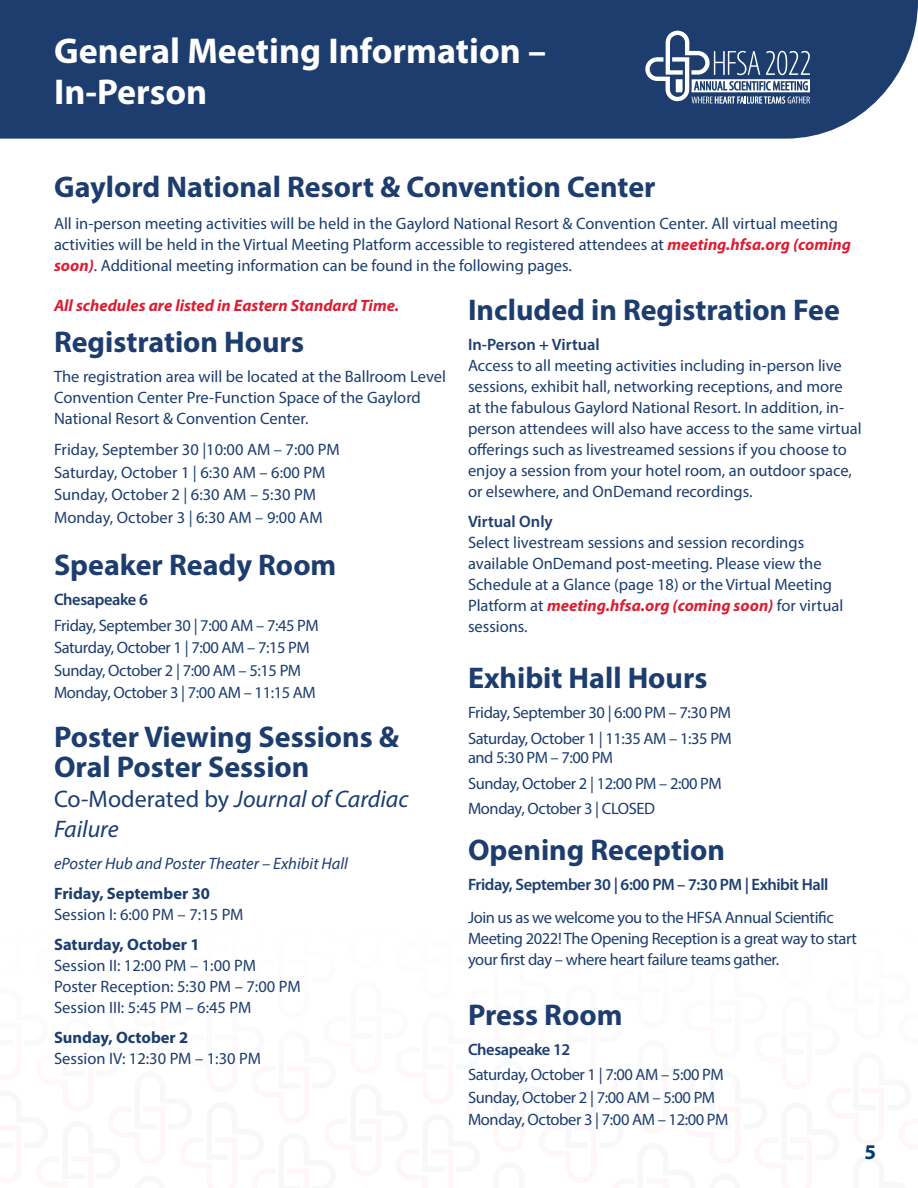
<style>
.page{position:relative;width:918px;height:1188px;background:#fff}
.page>*{position:absolute;margin:0;border:0;box-sizing:border-box;transform-origin:0 0}
.t1{font:700 36px/40.5px "Myriad Pro";color:#fff}
.t2{font:700 30px/30px "Myriad Pro";color:#1c3d6e}
.t3{font:italic 24px/30px "Myriad Pro";color:#1c3d6e}
.t4{font:700 21px "Myriad Pro";color:#003a70}
.t5{font:16.5px/21px "Myriad Pro";color:#1c3d6e}
.t6{font:16.5px/22.5px "Myriad Pro";letter-spacing:-.025em;color:#1c3d6e}
.t7{font:600 16.5px "Myriad Pro";letter-spacing:-.025em;color:#1c3d6e}
.t8{font:700 16.5px "Myriad Pro";color:#1c3d6e}
.t9{font:italic 700 16.5px "Myriad Pro";color:#dc1e33}
.t10{font:italic 16.5px "Myriad Pro";color:#1c3d6e}
.t11{font:600 16.5px "Myriad Pro";color:#1c3d6e}
.s1{font-weight:700;font-style:italic;color:#dc1e33}
.s2{font-style:normal}
</style>
<div class="page">
<div style="left:0;top:0;width:918px;height:139px;background:#1c3d6e"></div>
<svg style="left:645px;top:31px;width:165px;height:73px"></svg>
<h1 class="t1" style="left:54px;top:29px;width:494px">General Meeting Information –<br>In-Person</h1>
<h2 class="t2" style="left:54px;top:171px;width:603px">Gaylord National Resort &amp; Convention Center</h2>
<p class="t5" style="left:54px;top:213px;width:798px">All in-person meeting activities will be held in the Gaylord National Resort &amp; Convention Center. All virtual meeting activities will be held in the Virtual Meeting Platform accessible to registered attendees at <span class="s1">meeting.hfsa.org (coming soon)</span>. Additional meeting information can be found in the following pages.</p>
<p class="t9" style="left:54px;top:295px;width:347px">All schedules are listed in Eastern Standard Time.</p>
<h2 class="t2" style="left:468px;top:294px;width:373px">Included in Registration Fee</h2>
<h2 class="t2" style="left:54px;top:326px;width:252px">Registration Hours</h2>
<p class="t5" style="left:54px;top:366px;width:394px">The registration area will be located at the Ballroom Level<br>Convention Center Pre-Function Space of the Gaylord<br>National Resort &amp; Convention Center.</p>
<p class="t5" style="left:54px;top:438px;width:287px;line-height:22.5px">Friday, September 30 |10:00 AM – 7:00 PM Saturday, October 1 | 6:30 AM – 6:00 PM Sunday, October 2 | 6:30 AM – 5:30 PM Monday, October 3 | 6:30 AM – 9:00 AM</p>
<h2 class="t2" style="left:54px;top:549px;width:284px">Speaker Ready Room</h2>
<p class="t7" style="left:54px;top:589px;width:95px">Chesapeake 6</p>
<p class="t6" style="left:54px;top:614px;width:266px">Friday, September 30 | 7:00 AM – 7:45 PM Saturday, October 1 | 7:00 AM – 7:15 PM Sunday, October 2 | 7:00 AM – 5:15 PM Monday, October 3 | 7:00 AM – 11:15 AM</p>
<h2 class="t2" style="left:54px;top:721px;width:347px">Poster Viewing Sessions &amp;<br>Oral Poster Session</h2>
<h3 class="t3" style="left:54px;top:784px;width:356px"><span class="s2">Co-Moderated by</span> Journal of Cardiac<br>Failure</h3>
<p class="t10" style="left:54px;top:853px;width:296px">ePoster Hub and Poster Theater – Exhibit Hall</p>
<p class="t8" style="left:54px;top:882px;width:157px">Friday, September 30</p>
<p class="t5" style="left:54px;top:903px;width:191px">Session I: 6:00 PM – 7:15 PM</p>
<p class="t8" style="left:54px;top:933px;width:147px">Saturday, October 1</p>
<p class="t5" style="left:54px;top:954px;width:248px">Session II: 12:00 PM – 1:00 PM<br>Poster Reception: 5:30 PM – 7:00 PM<br>Session III: 5:45 PM – 6:45 PM</p>
<p class="t8" style="left:54px;top:1026px;width:136px">Sunday, October 2</p>
<p class="t5" style="left:54px;top:1047px;width:208px">Session IV: 12:30 PM – 1:30 PM</p>
<p class="t11" style="left:468px;top:334px;width:133px">In-Person + Virtual</p>
<p class="t5" style="left:468px;top:355px;width:395px">Access to all meeting activities including in-person live sessions, exhibit hall, networking receptions, and more<br>at the fabulous Gaylord National Resort. In addition, in&shy;person attendees will also have access to the same virtual offerings such as livestreamed sessions if you choose to enjoy a session from your hotel room, an outdoor space, or elsewhere, and OnDemand recordings.</p>
<p class="t11" style="left:468px;top:511px;width:86px">Virtual Only</p>
<p class="t5" style="left:468px;top:532px;width:377px">Select livestream sessions and session recordings available OnDemand post-meeting. Please view the Schedule at a Glance (page 18) or the Virtual Meeting Platform at <span class="s1">meeting.hfsa.org (coming soon)</span> for virtual sessions.</p>
<h2 class="t2" style="left:468px;top:662px;width:241px">Exhibit Hall Hours</h2>
<p class="t6" style="left:468px;top:700px;width:265px;line-height:25.5px">Friday, September 30 | 6:00 PM – 7:30 PM<br>Saturday, October 1 | 11:35 AM – 1:35 PM</p>
<p class="t6" style="left:468px;top:745px;width:255px;line-height:25.5px">and 5:30 PM – 7:00 PM<br>Sunday, October 2 | 12:00 PM – 2:00 PM<br>Monday, October 3 | CLOSED</p>
<h2 class="t2" style="left:468px;top:834px;width:259px">Opening Reception</h2>
<p class="t7" style="left:468px;top:874px;width:362px">Friday, September 30 | 6:00 PM – 7:30 PM | Exhibit Hall</p>
<p class="t6" style="left:468px;top:906px;width:390px;line-height:21px">Join us as we welcome you to the HFSA Annual Scientific<br>Meeting 2022! The Opening Reception is a great way to start your first day – where heart failure teams gather.</p>
<h2 class="t2" style="left:468px;top:999px;width:156px">Press Room</h2>
<p class="t7" style="left:468px;top:1038px;width:104px">Chesapeake 12</p>
<p class="t6" style="left:468px;top:1063px;width:262px">Saturday, October 1 | 7:00 AM – 5:00 PM<br>Sunday, October 2 | 7:00 AM – 5:00 PM<br>Monday, October 3 | 7:00 AM – 12:00 PM</p>
<p class="t4" style="left:864px;top:1138px;width:13px">5</p>
</div>
